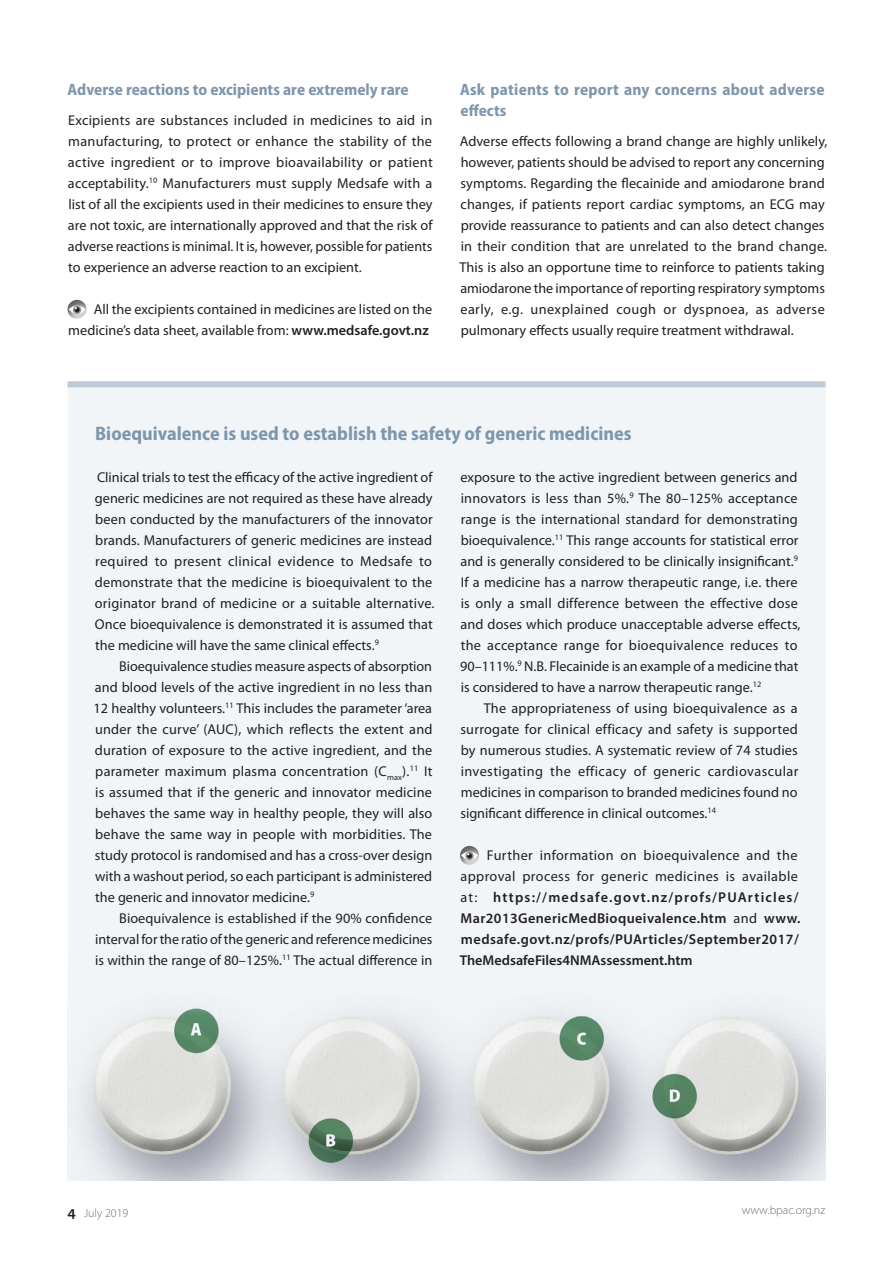
<style>
.page{position:relative;width:893px;height:1263px;background:#fff}
.page>*{position:absolute;margin:0;border:0;box-sizing:border-box;transform-origin:0 0}
.A_head{font:700 semi-condensed 19.5px "Myriad Pro";color:#7e96ac}
.B_head{font:700 semi-condensed 16.5px/21px "Myriad Pro";color:#7e96ac}
.Body-First_Line_Inde{font:14.25px/21px "Myriad Pro";color:#231f20;text-align:justify}
.Body{font:14.25px/21px "Myriad Pro";color:#231f20}
.Body_Line_Space{font:600 14.25px/21px "Myriad Pro";letter-spacing:.03em;color:#231f20}
.Body_Line_Space-2{font:14.25px/21px "Myriad Pro";color:#231f20;text-align:right}
.t1{font:300 12px "Myriad Pro";color:#6c6d70}
.s1{font-weight:600}
.s2{font-weight:400}
.s3{font-weight:600;font-size:15.75px;color:#231f20}
</style>
<div class="page">
<div style="left:68px;top:381px;width:757px;height:799px;background:#f2f5f7"></div>
<img style="left:77px;top:1008px;width:748px;height:172px">
<div style="left:65px;top:298px;width:23px;height:22px;background:#231f20;opacity:.6"></div>
<svg style="left:69px;top:306px;width:17px;height:8px"></svg>
<svg style="left:73px;top:306px;width:8px;height:8px"></svg>
<svg style="left:75px;top:307px;width:5px;height:5px"></svg>
<div style="left:67px;top:381px;width:758px;height:6px;background:#becad5"></div>
<div style="left:458px;top:844px;width:22px;height:22px;background:#231f20;opacity:.6"></div>
<svg style="left:461px;top:852px;width:17px;height:8px"></svg>
<svg style="left:465px;top:852px;width:9px;height:8px"></svg>
<svg style="left:467px;top:853px;width:5px;height:5px"></svg>
<p class="B_head" style="left:68px;top:79px;width:343px">Adverse reactions to excipients are extremely rare</p>
<p class="Body" style="left:68px;top:109px;width:366px;text-align:justify">Excipients are substances included in medicines to aid in manufacturing, to protect or enhance the stability of the active ingredient or to improve bioavailability or patient acceptability.<sup>10</sup> Manufacturers must supply Medsafe with a list of all the excipients used in their medicines to ensure they are not toxic, are internationally approved and that the risk of adverse reactions is minimal. It is, however, possible for patients to experience an adverse reaction to an excipient.</p>
<p class="Body_Line_Space-2" style="left:68px;top:298px;width:365px">All the excipients contained in medicines are listed on the medicine’s data sheet, available from: <span class="s1">www.medsafe.govt.nz</span></p>
<p class="B_head" style="left:460px;top:79px;width:366px">Ask patients to report any concerns about adverse effects</p>
<p class="Body" style="left:460px;top:130px;width:369px">Adverse effects following a brand change are highly unlikely, however, patients should be advised to report any concerning symptoms. Regarding the flecainide and amiodarone brand changes, if patients report cardiac symptoms, an ECG may provide reassurance to patients and can also detect changes in their condition that are unrelated to the brand change.<br>This is also an opportune time to reinforce to patients taking amiodarone the importance of reporting respiratory symptoms early, e.g. unexplained cough or dyspnoea, as adverse pulmonary effects usually require treatment withdrawal.</p>
<p class="A_head" style="left:95px;top:422px;width:538px">Bioequivalence is used to establish the safety of generic medicines</p>
<p class="Body" style="left:95px;top:466px;width:341px">Clinical trials to test the efficacy of the active ingredient of generic medicines are not required as these have already been conducted by the manufacturers of the innovator brands. Manufacturers of generic medicines are instead required to present clinical evidence to Medsafe to demonstrate that the medicine is bioequivalent to the originator brand of medicine or a suitable alternative.<br>Once bioequivalence is demonstrated it is assumed that the medicine will have the same clinical effects.<sup>9</sup></p>
<p class="Body-First_Line_Inde" style="left:94px;top:655px;width:341px;text-indent:26px">Bioequivalence studies measure aspects of absorption and blood levels of the active ingredient in no less than 12 healthy volunteers.<sup>11</sup> This includes the parameter ‘area under the curve’ (AUC), which reflects the extent and duration of exposure to the active ingredient, and the parameter maximum plasma concentration (C<sub>max</sub>).<sup>11</sup> It is assumed that if the generic and innovator medicine behaves the same way in healthy people, they will also behave the same way in people with morbidities. The study protocol is randomised and has a cross-over design with a washout period, so each participant is administered the generic and innovator medicine.<sup>9</sup></p>
<p class="Body-First_Line_Inde" style="left:95px;top:907px;width:339px;text-indent:24px">Bioequivalence is established if the 90% confidence interval for the ratio of the generic and reference medicines is within the range of 80–125%.<sup>11</sup> The actual difference in</p>
<p class="Body-First_Line_Inde" style="left:460px;top:466px;width:342px;text-align:left">exposure to the active ingredient between generics and innovators is less than 5%.<sup>9</sup> The 80–125% acceptance range is the international standard for demonstrating bioequivalence.<sup>11</sup> This range accounts for statistical error and is generally considered to be clinically insignificant.<sup>9<br></sup>If a medicine has a narrow therapeutic range, i.e. there is only a small difference between the effective dose and doses which produce unacceptable adverse effects, the acceptance range for bioequivalence reduces to 90–111%.<sup>9</sup> N.B. Flecainide is an example of a medicine that is considered to have a narrow therapeutic range.<sup>12</sup></p>
<p class="Body-First_Line_Inde" style="left:460px;top:697px;width:340px;text-indent:23px">The appropriateness of using bioequivalence as a surrogate for clinical efficacy and safety is supported by numerous studies. A systematic review of 74 studies investigating the efficacy of generic cardiovascular medicines in comparison to branded medicines found no significant difference in clinical outcomes.<sup>14</sup></p>
<p class="Body_Line_Space" style="left:460px;top:844px;width:342px;text-indent:27px"><span class="s2">Further information on bioequivalence and the approval process for generic medicines is available at:</span> https://medsafe.govt.nz/profs/PUArticles/ Mar2013GenericMedBioqueivalence.htm <span class="s2">and</span> www. medsafe.govt.nz/profs/PUArticles/September2017/ TheMedsafeFiles4NMAssessment.htm</p>
<p class="t1" style="left:68px;top:1206px;width:62px"><span class="s3">4</span> July 2019</p>
<p class="t1" style="left:742px;top:1202px;width:85px">www.bpac.org.nz</p>
</div>
